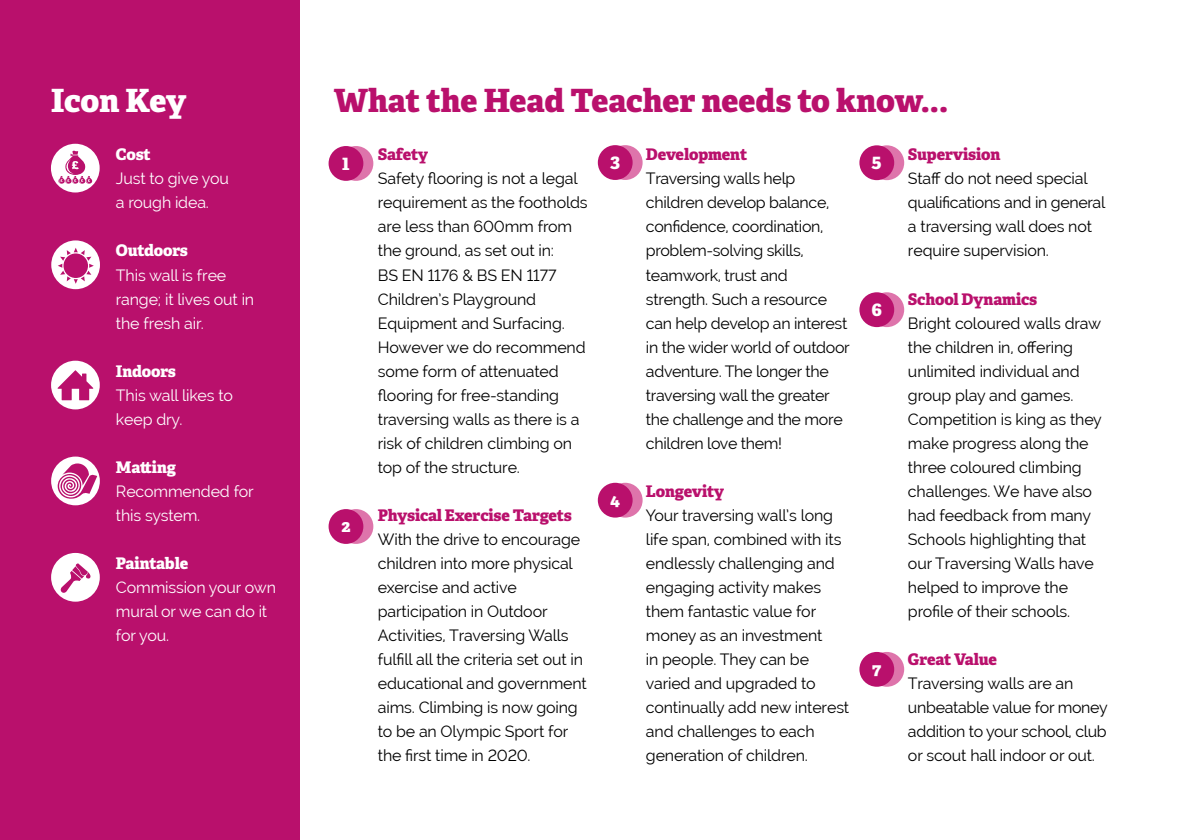
<style>
.page{position:relative;width:1191px;height:840px;background:#fff}
.page>*{position:absolute;margin:0;border:0;box-sizing:border-box;transform-origin:0 0}
.t1{font:800 32px "Adelle";letter-spacing:-.005em;color:#b9106c}
.t2{font:800 32px "Adelle";letter-spacing:-.015em;color:#fff}
.t3{font:800 18px "Adelle";color:#fff}
.t4{font:800 16.8px "Adelle";color:#fff}
.t5{font:16px/24px "Raleway";letter-spacing:-.01em;color:#000}
.t6{font:16px/24px "Raleway";letter-spacing:-.01em;color:#fff}
.t7{font:800 16px "Adelle";letter-spacing:-.015em;color:#b9106c}
.t8{font:800 16px "Adelle";letter-spacing:-.01em;color:#fff}
</style>
<div class="page">
<div style="left:338px;top:146px;width:35px;height:35px;background:#de74ab;border-radius:50%"></div>
<div style="left:328px;top:146px;width:35px;height:35px;background:#b9106c;border-radius:50%"></div>
<div style="left:338px;top:509px;width:35px;height:34px;background:#de74ab;border-radius:50%"></div>
<div style="left:328px;top:509px;width:35px;height:34px;background:#b9106c;border-radius:50%"></div>
<div style="left:608px;top:145px;width:34px;height:35px;background:#de74ab;border-radius:50%"></div>
<div style="left:598px;top:145px;width:34px;height:35px;background:#b9106c;border-radius:50%"></div>
<div style="left:608px;top:482px;width:34px;height:35px;background:#de74ab;border-radius:50%"></div>
<div style="left:598px;top:482px;width:34px;height:35px;background:#b9106c;border-radius:50%"></div>
<div style="left:869px;top:145px;width:35px;height:35px;background:#de74ab;border-radius:50%"></div>
<div style="left:859px;top:145px;width:35px;height:35px;background:#b9106c;border-radius:50%"></div>
<div style="left:869px;top:292px;width:35px;height:35px;background:#de74ab;border-radius:50%"></div>
<div style="left:859px;top:292px;width:35px;height:35px;background:#b9106c;border-radius:50%"></div>
<div style="left:869px;top:651px;width:35px;height:35px;background:#de74ab;border-radius:50%"></div>
<div style="left:859px;top:651px;width:35px;height:35px;background:#b9106c;border-radius:50%"></div>
<div style="left:0;top:0;width:300px;height:839px;background:#b9106c"></div>
<svg style="left:51px;top:144px;width:49px;height:48px"></svg>
<svg style="left:51px;top:240px;width:49px;height:49px"></svg>
<svg style="left:51px;top:360px;width:49px;height:49px"></svg>
<svg style="left:51px;top:456px;width:49px;height:49px"></svg>
<svg style="left:51px;top:552px;width:49px;height:49px"></svg>
<h1 class="t2" style="left:51px;top:80px;width:137px">Icon Key</h1>
<p class="t8" style="left:116px;top:144px;width:36px">Cost</p>
<p class="t6" style="left:116px;top:167px;width:114px">Just to give you a rough idea.</p>
<p class="t8" style="left:116px;top:240px;width:74px">Outdoors</p>
<p class="t6" style="left:116px;top:263px;width:140px">This wall is free range; it lives out in the fresh air.</p>
<p class="t8" style="left:116px;top:360px;width:62px">Indoors</p>
<p class="t6" style="left:116px;top:383px;width:118px">This wall likes to keep dry.</p>
<p class="t8" style="left:116px;top:456px;width:62px">Matting</p>
<p class="t6" style="left:116px;top:479px;width:139px">Recommended for this system.</p>
<p class="t8" style="left:116px;top:552px;width:74px">Paintable</p>
<p class="t6" style="left:116px;top:575px;width:162px">Commission your own mural or we can do it for you.</p>
<h1 class="t1" style="left:334px;top:80px;width:616px">What the Head Teacher needs to know...</h1>
<p class="t3" style="left:342px;top:151px;width:9px">1</p>
<p class="t4" style="left:341px;top:514px;width:11px">2</p>
<p class="t7" style="left:378px;top:144px;width:52px">Safety</p>
<p class="t5" style="left:378px;top:167px;width:211px">Safety flooring is not a legal requirement as the footholds are less than 600mm from the ground, as set out in:<br>BS EN 1176 &amp; BS EN 1177<br>Children’s Playground<br>Equipment and Surfacing.<br>However we do recommend some form of attenuated flooring for free-standing traversing walls as there is a risk of children climbing on top of the structure.</p>
<p class="t7" style="left:378px;top:504px;width:195px">Physical Exercise Targets</p>
<p class="t5" style="left:378px;top:527px;width:210px">With the drive to encourage children into more physical exercise and active participation in Outdoor<br>Activities, Traversing Walls fulfill all the criteria set out in educational and government aims. Climbing is now going to be an Olympic Sport for the first time in 2020.</p>
<p class="t3" style="left:610px;top:150px;width:12px">3</p>
<p class="t4" style="left:610px;top:488px;width:11px">4</p>
<p class="t7" style="left:646px;top:144px;width:103px">Development</p>
<p class="t5" style="left:646px;top:167px;width:205px">Traversing walls help children develop balance, confidence, coordination, problem-solving skills, teamwork, trust and strength. Such a resource can help develop an interest in the wider world of outdoor adventure. The longer the traversing wall the greater the challenge and the more children love them!</p>
<p class="t7" style="left:646px;top:480px;width:80px">Longevity</p>
<p class="t5" style="left:646px;top:503px;width:205px">Your traversing wall’s long life span, combined with its endlessly challenging and engaging activity makes them fantastic value for money as an investment<br>in people. They can be varied and upgraded to continually add new interest and challenges to each generation of children.</p>
<p class="t3" style="left:871px;top:151px;width:12px">5</p>
<p class="t3" style="left:871px;top:297px;width:12px">6</p>
<p class="t4" style="left:872px;top:657px;width:11px">7</p>
<p class="t7" style="left:908px;top:144px;width:94px">Supervision</p>
<p class="t5" style="left:908px;top:167px;width:199px">Staff do not need special qualifications and in general a traversing wall does not require supervision.</p>
<p class="t7" style="left:908px;top:288px;width:131px">School Dynamics</p>
<p class="t5" style="left:908px;top:311px;width:195px">Bright coloured walls draw the children in, offering unlimited individual and group play and games.<br>Competition is king as they make progress along the three coloured climbing challenges. We have also had feedback from many<br>Schools highlighting that our Traversing Walls have helped to improve the profile of their schools.</p>
<p class="t7" style="left:908px;top:648px;width:91px">Great Value</p>
<p class="t5" style="left:908px;top:671px;width:201px">Traversing walls are an unbeatable value for money addition to your school, club or scout hall indoor or out.</p>
</div>
